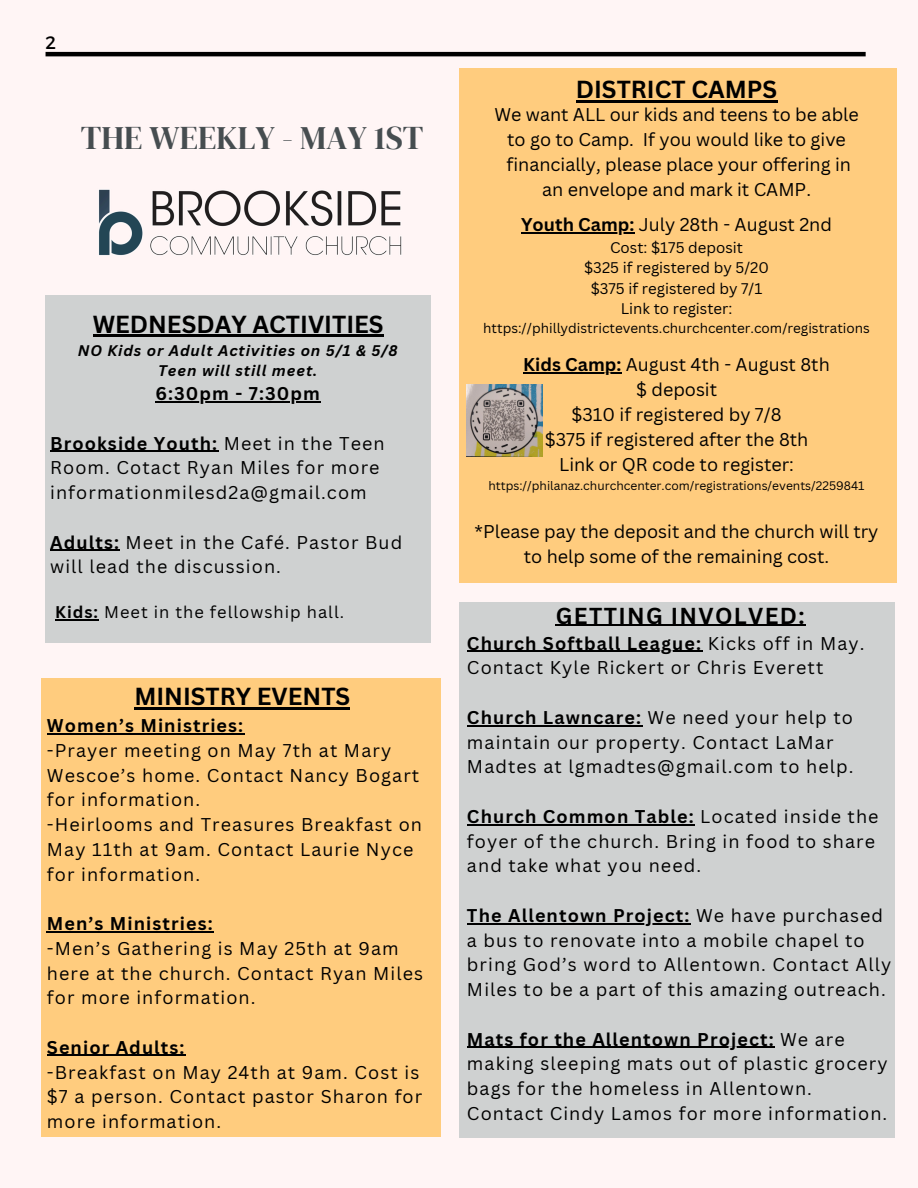
<style>
.page{position:relative;width:918px;height:1188px;background:#fff5f5}
.page>*{position:absolute;margin:0;border:0;box-sizing:border-box;transform-origin:0 0}
.t1{font:32.85px "DM Serif Display";color:#464d50}
.t2{font:700 24px "Canva Sans";color:#000}
.t3{font:700 22.5px "Canva Sans";letter-spacing:.06em;color:#000}
.t4{font:18px/24.8px "Canva Sans";letter-spacing:.06em;color:#000}
.t5{font:18px/25px "Canva Sans";color:#000;text-align:center}
.t6{font:700 18px "Canva Sans";letter-spacing:.06em;color:#000}
.t7{font:18px "Montserrat";color:#000}
.t8{font:16.5px "Canva Sans";letter-spacing:.06em;color:#000}
.t9{font:15px/20.5px "Canva Sans";color:#000;text-align:center}
.t10{font:italic 700 15px/20.2px "Canva Sans";letter-spacing:.06em;color:#000;text-align:center}
.t11{font:13.5px "Canva Sans";color:#000}
.t12{font:12px "Canva Sans";color:#000}
.s1{font-weight:700}
</style>
<div class="page">
<div style="left:46px;top:295px;width:385px;height:348px;background:#cfd1d1"></div>
<hr style="left:93px;top:335px;width:291px;height:2px;background:#000">
<hr style="left:155px;top:401px;width:166px;height:1px;background:#000">
<hr style="left:50px;top:451px;width:168px;height:1px;background:#000">
<hr style="left:50px;top:550px;width:70px;height:1px;background:#000">
<hr style="left:55px;top:619px;width:44px;height:2px;background:#000">
<div style="left:41px;top:678px;width:399px;height:459px;background:#ffcc7e"></div>
<hr style="left:134px;top:707px;width:216px;height:3px;background:#000">
<hr style="left:47px;top:733px;width:197px;height:1px;background:#000">
<hr style="left:47px;top:931px;width:167px;height:1px;background:#000">
<hr style="left:47px;top:1055px;width:139px;height:1px;background:#000">
<div style="left:459px;top:68px;width:438px;height:515px;background:#ffcc7e"></div>
<div style="left:459px;top:602px;width:435px;height:535px;background:#cfd1d1"></div>
<img style="left:99px;top:189px;width:303px;height:67px">
<hr style="left:46px;top:52px;width:820px;height:4px;background:#000">
<img style="left:466px;top:384px;width:77px;height:72px">
<hr style="left:576px;top:101px;width:201px;height:2px;background:#000">
<hr style="left:521px;top:232px;width:113px;height:1px;background:#000">
<hr style="left:523px;top:373px;width:98px;height:1px;background:#000">
<hr style="left:556px;top:625px;width:250px;height:1px;background:#000">
<hr style="left:467px;top:651px;width:235px;height:1px;background:#000">
<hr style="left:467px;top:725px;width:175px;height:1px;background:#000">
<hr style="left:467px;top:824px;width:228px;height:1px;background:#000">
<hr style="left:467px;top:923px;width:224px;height:1px;background:#000">
<hr style="left:467px;top:1047px;width:308px;height:1px;background:#000">
<p class="t7" style="left:46px;top:31px;width:12px">2</p>
<p class="t1" style="left:81px;top:115px;width:344px">THE WEEKLY - MAY 1ST</p>
<h2 class="t2" style="left:93px;top:307px;width:292px">WEDNESDAY ACTIVITIES</h2>
<p class="t10" style="left:78px;top:340px;width:322px">NO Kids or Adult Activities on 5/1 &amp; 5/8<br>Teen will still meet.</p>
<p class="t6" style="left:155px;top:381px;width:166px">6:30pm - 7:30pm</p>
<p class="t4" style="left:50px;top:430px;width:336px"><span class="s1">Brookside Youth:</span> Meet in the Teen<br>Room. Cotact Ryan Miles for more informationmilesd2a@gmail.com</p>
<p class="t4" style="left:50px;top:529px;width:354px"><span class="s1">Adults:</span> Meet in the Café. Pastor Bud will lead the discussion.</p>
<p class="t8" style="left:55px;top:601px;width:291px"><span class="s1">Kids:</span> Meet in the fellowship hall.</p>
<h2 class="t2" style="left:134px;top:679px;width:217px">MINISTRY EVENTS</h2>
<p class="t6" style="left:47px;top:713px;width:198px">Women’s Ministries:</p>
<p class="t4" style="left:47px;top:737px;width:377px">-Prayer meeting on May 7th at Mary<br>Wescoe’s home. Contact Nancy Bogart for information.<br>-Heirlooms and Treasures Breakfast on<br>May 11th at 9am. Contact Laurie Nyce for information.</p>
<p class="t6" style="left:47px;top:911px;width:167px">Men’s Ministries:</p>
<p class="t4" style="left:47px;top:935px;width:378px">-Men’s Gathering is May 25th at 9am here at the church. Contact Ryan Miles for more information.</p>
<p class="t6" style="left:47px;top:1035px;width:139px">Senior Adults:</p>
<p class="t4" style="left:47px;top:1059px;width:377px">-Breakfast on May 24th at 9am. Cost is $7 a person. Contact pastor Sharon for more information.</p>
<h2 class="t2" style="left:576px;top:73px;width:203px">DISTRICT CAMPS</h2>
<h3 class="t5" style="left:494px;top:101px;width:366px">We want ALL our kids and teens to be able to go to Camp. If you would like to give financially, please place your offering in an envelope and mark it CAMP.</h3>
<h5 class="t5" style="left:521px;top:211px;width:312px"><span class="s1">Youth Camp:</span> July 28th - August 2nd</h5>
<h5 class="t9" style="left:584px;top:236px;width:186px">Cost: $175 deposit<br>$325 if registered by 5/20 $375 if registered by 7/1<br>Link to register:</h5>
<h5 class="t11" style="left:483px;top:319px;width:388px">https://phillydistrictevents.churchcenter.com/registrations</h5>
<p class="t5" style="left:523px;top:352px;width:308px"><span class="s1">Kids Camp:</span> August 4th - August 8th</p>
<p class="t5" style="left:636px;top:377px;width:83px">$ deposit</p>
<p class="t5" style="left:572px;top:402px;width:212px">$310 if registered by 7/8</p>
<p class="t5" style="left:545px;top:427px;width:265px">$375 if registered after the 8th</p>
<p class="t5" style="left:559px;top:452px;width:236px">Link or QR code to register:</p>
<p class="t12" style="left:488px;top:477px;width:378px">https://philanaz.churchcenter.com/registrations/events/2259841</p>
<h3 class="t5" style="left:475px;top:518px;width:405px">*Please pay the deposit and the church will try to help some of the remaining cost.</h3>
<p class="t3" style="left:556px;top:600px;width:250px">GETTING INVOLVED:</p>
<p class="t4" style="left:467px;top:630px;width:399px"><span class="s1">Church Softball League:</span> Kicks off in May.<br>Contact Kyle Rickert or Chris Everett</p>
<p class="t4" style="left:467px;top:705px;width:388px"><span class="s1">Church Lawncare:</span> We need your help to maintain our property. Contact LaMar<br>Madtes at lgmadtes@gmail.com to help.</p>
<p class="t4" style="left:467px;top:804px;width:413px"><span class="s1">Church Common Table:</span> Located inside the foyer of the church. Bring in food to share and take what you need.</p>
<p class="t4" style="left:467px;top:903px;width:426px"><span class="s1">The Allentown Project:</span> We have purchased a bus to renovate into a mobile chapel to bring God’s word to Allentown. Contact Ally Miles to be a part of this amazing outreach.</p>
<p class="t4" style="left:467px;top:1026px;width:422px"><span class="s1">Mats for the Allentown Project:</span> We are making sleeping mats out of plastic grocery bags for the homeless in Allentown.<br>Contact Cindy Lamos for more information.</p>
</div>
